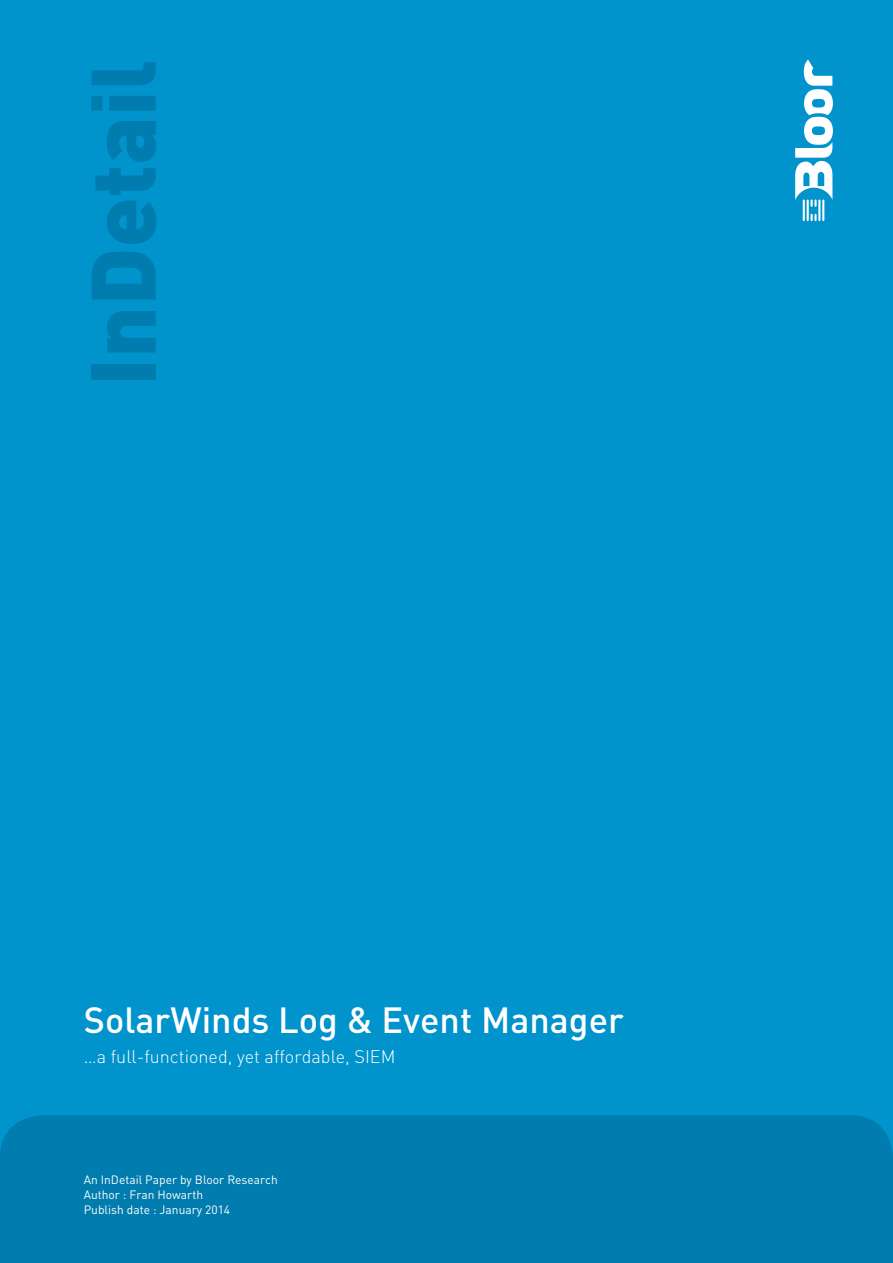
<style>
.page{position:relative;width:893px;height:1263px;background:#0093cc}
.page>*{position:absolute;margin:0;border:0;box-sizing:border-box;transform-origin:0 0}
.Chapter_Head{font:900 90px "DIN";color:#007cae}
.Document_Title{font:500 36px "DIN";color:#fff}
.Document_subtitle{font:300 18px "DIN";color:#fff}
.Body_copy_white{font:12px "DIN";color:#fff}
</style>
<div class="page">
<div style="left:0;top:1115px;width:893px;height:148px;background:#007cae"></div>
<hr style="left:822px;top:199px;width:2px;height:22px;background:#fff">
<hr style="left:818px;top:199px;width:2px;height:22px;background:#fff">
<svg style="left:810px;top:214px;width:7px;height:7px"></svg>
<hr style="left:807px;top:199px;width:2px;height:22px;background:#fff">
<hr style="left:803px;top:199px;width:2px;height:22px;background:#fff">
<svg style="left:795px;top:60px;width:38px;height:147px"></svg>
<p class="Chapter_Head" style="left:69px;top:387px;width:329px;rotate:-90deg">InDetail</p>
<p class="Document_Title" style="left:84px;top:999px;width:542px">SolarWinds Log &amp; Event Manager</p>
<p class="Document_subtitle" style="left:84px;top:1046px;width:313px">…a full-functioned, yet affordable, SIEM</p>
<p class="Body_copy_white" style="left:84px;top:1172px;width:196px">An InDetail Paper by Bloor Research</p>
<p class="Body_copy_white" style="left:84px;top:1187px;width:121px">Author : Fran Howarth</p>
<p class="Body_copy_white" style="left:84px;top:1202px;width:148px">Publish date : January 2014</p>
</div>
